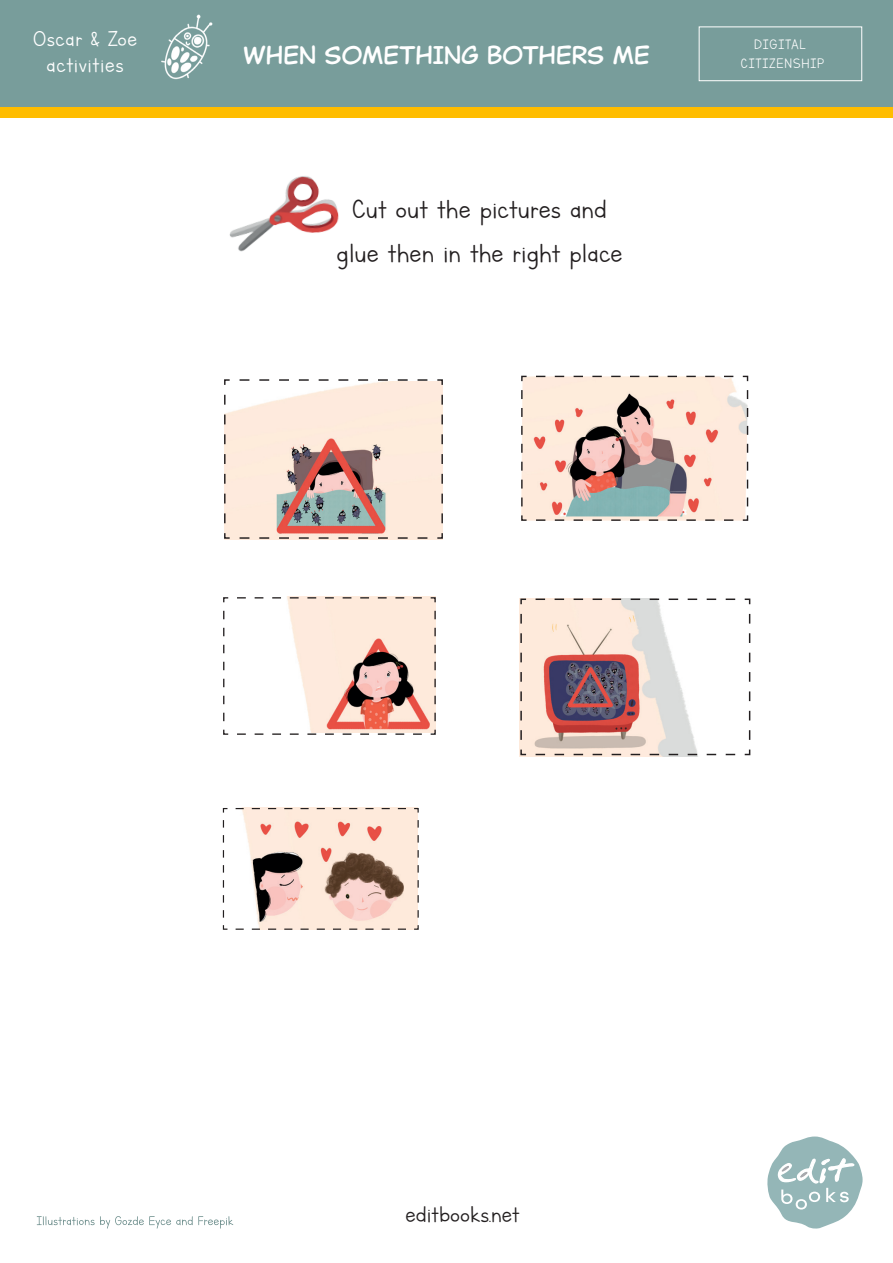
<style>
.page{position:relative;width:893px;height:1263px;background:#fff}
.page>*{position:absolute;margin:0;border:0;box-sizing:border-box;transform-origin:0 0}
.t1{font:31.5px/43.5px "Lettersfor Learners";color:#231f20;text-align:center}
.t2{font:27px "Lettersfor Learners";color:#231f20}
.t3{font:25.5px/25.5px "Lettersfor Learners";letter-spacing:.02em;color:#fff;text-align:center}
.t4{font:24px "Captain Comic";color:#fff}
.t5{font:16.2px/19.4px "Lettersfor Learners";letter-spacing:.05em;color:#fff;text-align:center}
</style>
<div class="page">
<svg style="left:767px;top:1136px;width:96px;height:93px"></svg>
<svg style="left:37px;top:1216px;width:196px;height:12px"></svg>
<div style="left:0;top:105px;width:893px;height:13px;background:#ffbd00"></div>
<img style="left:225px;top:386px;width:217px;height:153px">
<svg style="left:224px;top:532px;width:203px;height:7px"></svg>
<svg style="left:224px;top:379px;width:7px;height:144px"></svg>
<svg style="left:240px;top:379px;width:203px;height:7px"></svg>
<svg style="left:436px;top:395px;width:7px;height:144px"></svg>
<img style="left:521px;top:376px;width:220px;height:145px">
<svg style="left:521px;top:514px;width:212px;height:7px"></svg>
<svg style="left:521px;top:375px;width:7px;height:131px"></svg>
<svg style="left:536px;top:375px;width:213px;height:8px;background:#e9dbd0"></svg>
<svg style="left:741px;top:390px;width:8px;height:131px"></svg>
<img style="left:288px;top:604px;width:148px;height:129px">
<svg style="left:223px;top:728px;width:199px;height:7px"></svg>
<svg style="left:223px;top:597px;width:6px;height:124px"></svg>
<svg style="left:237px;top:596px;width:199px;height:8px"></svg>
<svg style="left:429px;top:611px;width:7px;height:124px"></svg>
<img style="left:520px;top:598px;width:176px;height:150px">
<svg style="left:520px;top:748px;width:215px;height:8px;background:#e1d6cd"></svg>
<svg style="left:520px;top:598px;width:8px;height:142px"></svg>
<svg style="left:536px;top:598px;width:215px;height:8px"></svg>
<svg style="left:744px;top:614px;width:7px;height:142px"></svg>
<img style="left:229px;top:176px;width:110px;height:76px">
<img style="left:235px;top:808px;width:183px;height:121px">
<svg style="left:222px;top:924px;width:184px;height:6px"></svg>
<svg style="left:222px;top:808px;width:6px;height:110px"></svg>
<svg style="left:236px;top:807px;width:183px;height:7px"></svg>
<svg style="left:413px;top:820px;width:6px;height:110px"></svg>
<div style="left:0;top:0;width:893px;height:107px;background:#789d9b"></div>
<img style="left:161px;top:14px;width:52px;height:66px">
<div style="left:699px;top:27px;width:163px;height:54px;border:1px solid #fff"></div>
<p class="t3" style="left:33px;top:26px;width:106px">Oscar &amp; Zoe activities</p>
<p class="t4" style="left:243px;top:37px;width:408px">wHEN SOMETHING BOTHERS ME</p>
<p class="t5" style="left:741px;top:34px;width:85px">DIGITAL<br>CITIZENSHIP</p>
<p class="t1" style="left:337px;top:187px;width:288px">Cut out the pictures and glue then in the right place</p>
<p class="t2" style="left:405px;top:1200px;width:116px">editbooks.net</p>
</div>
